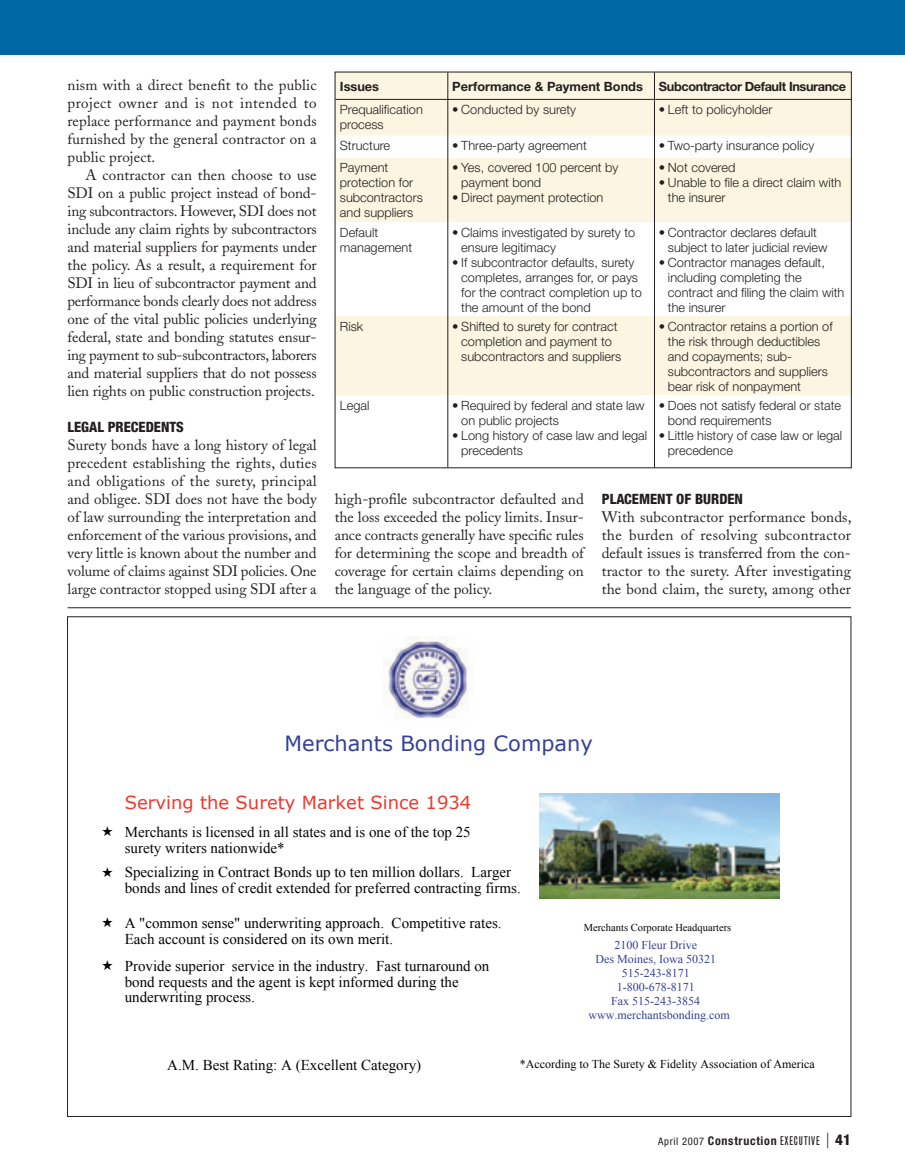
<style>
.page{position:relative;width:905px;height:1175px;background:#fff}
.page>*{position:absolute;margin:0;border:0;box-sizing:border-box;transform-origin:0 0}
.t1{font:21px "Verdana";color:#33409a}
.t2{font:18px "Verdana";color:#ee382d}
.t3{font:15px/18px "Adobe Caslon";color:#231f20;text-align:justify}
.t4{font:15px/15.5px "Times New Roman";color:#040503}
.t5{font:800 condensed 14.25px "Helvetica Neue";color:#231f20}
.t6{font:300 12.75px/15px "Helvetica Neue";color:#231f20}
.t7{font:700 12.75px "Helvetica Neue";letter-spacing:-.03em;color:#231f20}
.t8{font:700 12.75px "Helvetica Neue";color:#231f20}
.t9{font:12px/13.8px "Times New Roman";color:#33409a;text-align:center}
.t10{font:12px "Times New Roman";color:#040503}
.t11{font:700 condensed 12px "Helvetica Neue";letter-spacing:.06em;color:#231f20}
.t12{font:10.5px "Times New Roman";color:#040503}
.s1{font-weight:400;font-size:10.5px}
.s2{font-family:"Grotesque";font-weight:400;font-stretch:extra-condensed}
.s3{font-weight:100;font-size:21px}
.s4{font-weight:800;font-size:15px}
</style>
<div class="page">
<hr style="left:68px;top:607px;width:782px;height:1px;background:#231f20">
<div style="left:335px;top:72px;width:516px;height:396px;background:#fbf5e1"></div>
<svg style="left:336px;top:135px;width:513px;height:331px;fill:#fff"></svg>
<hr style="left:335px;top:99px;width:516px;height:1px;background:#231f20">
<svg style="left:447px;top:74px;width:1px;height:25px"></svg>
<svg style="left:654px;top:74px;width:1px;height:25px"></svg>
<hr style="left:447px;top:100px;width:1px;height:35px;background:#231f20">
<hr style="left:654px;top:100px;width:1px;height:35px;background:#231f20">
<svg style="left:447px;top:135px;width:1px;height:23px"></svg>
<svg style="left:654px;top:135px;width:1px;height:23px"></svg>
<hr style="left:447px;top:158px;width:1px;height:64px;background:#231f20">
<hr style="left:654px;top:158px;width:1px;height:64px;background:#231f20">
<hr style="left:447px;top:222px;width:1px;height:94px;background:#231f20">
<hr style="left:654px;top:222px;width:1px;height:94px;background:#231f20">
<hr style="left:447px;top:316px;width:1px;height:79px;background:#231f20">
<hr style="left:654px;top:316px;width:1px;height:79px;background:#231f20">
<hr style="left:447px;top:395px;width:1px;height:72px;background:#231f20">
<hr style="left:654px;top:395px;width:1px;height:72px;background:#231f20">
<div style="left:0;top:0;width:904px;height:54px;background:#0068a5"></div>
<img style="left:383px;top:636px;width:85px;height:83px">
<img style="left:539px;top:794px;width:240px;height:105px">
<p class="t3" style="left:68px;top:78px;width:251px">nism with a direct benefit to the public project owner and is not intended to replace performance and payment bonds furnished by the general contractor on a public project.</p>
<p class="t3" style="left:68px;top:168px;width:251px;text-indent:18px">A contractor can then choose to use SDI on a public project instead of bond&shy;ing subcontractors. However, SDI does not include any claim rights by subcontractors and material suppliers for payments under the policy. As a result, a requirement for SDI in lieu of subcontractor payment and performance bonds clearly does not address one of the vital public policies underlying federal, state and bonding statutes ensur&shy;ing payment to sub-subcontractors, laborers and material suppliers that do not possess lien rights on public construction projects.</p>
<p class="t5" style="left:68px;top:422px;width:118px">LEGAL PRECEDENTS</p>
<p class="t3" style="left:68px;top:438px;width:251px">Surety bonds have a long history of legal precedent establishing the rights, duties and obligations of the surety, principal and obligee. SDI does not have the body of law surrounding the interpretation and enforcement of the various provisions, and very little is known about the number and volume of claims against SDI policies. One large contractor stopped using SDI after a</p>
<p class="t7" style="left:340px;top:82px;width:41px">Issues</p>
<p class="t8" style="left:452px;top:82px;width:192px">Performance &amp; Payment Bonds</p>
<p class="t7" style="left:659px;top:82px;width:189px">Subcontractor Default Insurance</p>
<p class="t6" style="left:340px;top:103px;width:84px">Prequalification process</p>
<p class="t6" style="left:452px;top:103px;width:125px">• Conducted by surety</p>
<p class="t6" style="left:659px;top:103px;width:115px">• Left to policyholder</p>
<p class="t6" style="left:340px;top:139px;width:52px">Structure</p>
<p class="t6" style="left:452px;top:139px;width:136px">• Three-party agreement</p>
<p class="t6" style="left:659px;top:139px;width:157px">• Two-party insurance policy</p>
<p class="t6" style="left:340px;top:162px;width:84px">Payment protection for subcontractors and suppliers</p>
<p class="t6" style="left:461px;top:162px;width:159px;text-indent:-9px">• Yes, covered 100 percent by payment bond</p>
<p class="t6" style="left:659px;top:162px;width:78px">• Not covered</p>
<p class="t6" style="left:668px;top:177px;width:175px;text-indent:-9px">• Unable to file a direct claim with the insurer</p>
<p class="t6" style="left:452px;top:192px;width:152px">• Direct payment protection</p>
<p class="t6" style="left:340px;top:226px;width:74px">Default management</p>
<p class="t6" style="left:461px;top:226px;width:175px;text-indent:-9px">• Claims investigated by surety to ensure legitimacy</p>
<p class="t6" style="left:461px;top:256px;width:182px;text-indent:-9px">• If subcontractor defaults, surety completes, arranges for, or pays for the contract completion up to the amount of the bond</p>
<p class="t6" style="left:668px;top:226px;width:161px;text-indent:-9px">• Contractor declares default subject to later judicial review</p>
<p class="t6" style="left:668px;top:256px;width:178px;text-indent:-9px">• Contractor manages default, including completing the contract and filing the claim with the insurer</p>
<p class="t6" style="left:340px;top:320px;width:25px">Risk</p>
<p class="t6" style="left:461px;top:320px;width:161px;text-indent:-9px">• Shifted to surety for contract completion and payment to subcontractors and suppliers</p>
<p class="t6" style="left:668px;top:320px;width:166px;text-indent:-9px">• Contractor retains a portion of the risk through deductibles and copayments; sub&shy;subcontractors and suppliers bear risk of nonpayment</p>
<p class="t6" style="left:340px;top:399px;width:31px">Legal</p>
<p class="t6" style="left:461px;top:399px;width:185px;text-indent:-9px">• Required by federal and state law on public projects</p>
<p class="t6" style="left:461px;top:429px;width:187px;text-indent:-9px">• Long history of case law and legal precedents</p>
<p class="t6" style="left:668px;top:399px;width:175px;text-indent:-9px">• Does not satisfy federal or state bond requirements</p>
<p class="t6" style="left:668px;top:429px;width:176px;text-indent:-9px">• Little history of case law or legal precedence</p>
<p class="t3" style="left:334px;top:492px;width:251px">high-profile subcontractor defaulted and the loss exceeded the policy limits. Insur&shy;ance contracts generally have specific rules for determining the scope and breadth of coverage for certain claims depending on the language of the policy.</p>
<p class="t5" style="left:602px;top:494px;width:143px">PLACEMENT OF BURDEN</p>
<p class="t3" style="left:602px;top:510px;width:251px">With subcontractor performance bonds, the burden of resolving subcontractor default issues is transferred from the con&shy;tractor to the surety. After investigating the bond claim, the surety, among other</p>
<h1 class="t1" style="left:284px;top:729px;width:310px">Merchants Bonding Company</h1>
<p class="t2" style="left:125px;top:791px;width:348px">Serving the Surety Market Since 1934</p>
<p class="t4" style="left:125px;top:824px;width:347px">Merchants is licensed in all states and is one of the top 25 surety writers nationwide*</p>
<p class="t4" style="left:125px;top:864px;width:397px">Specializing in Contract Bonds up to ten million dollars. Larger bonds and lines of credit extended for preferred contracting firms.</p>
<p class="t4" style="left:125px;top:915px;width:378px">A "common sense" underwriting approach. Competitive rates.<br>Each account is considered on its own merit.</p>
<p class="t4" style="left:125px;top:958px;width:366px">Provide superior service in the industry. Fast turnaround on bond requests and the agent is kept informed during the underwriting process.</p>
<p class="t12" style="left:583px;top:921px;width:149px">Merchants Corporate Headquarters</p>
<p class="t9" style="left:595px;top:938px;width:122px">2100 Fleur Drive<br>Des Moines, Iowa 50321<br>515-243-8171<br>1-800-678-8171<br>Fax 515-243-3854</p>
<p class="t4" style="left:167px;top:1057px;width:255px">A.M. Best Rating: A (Excellent Category)</p>
<p class="t9" style="left:588px;top:1007px;width:143px">www.merchantsbonding.com</p>
<p class="t10" style="left:520px;top:1057px;width:296px">*According to The Surety &amp; Fidelity Association of America</p>
<p class="t11" style="left:658px;top:1136px;width:194px"><span class="s1">April 2007</span> Construction <span class="s2">EXECUTIVE</span> <span class="s3">|</span> <span class="s4">41</span></p>
</div>
